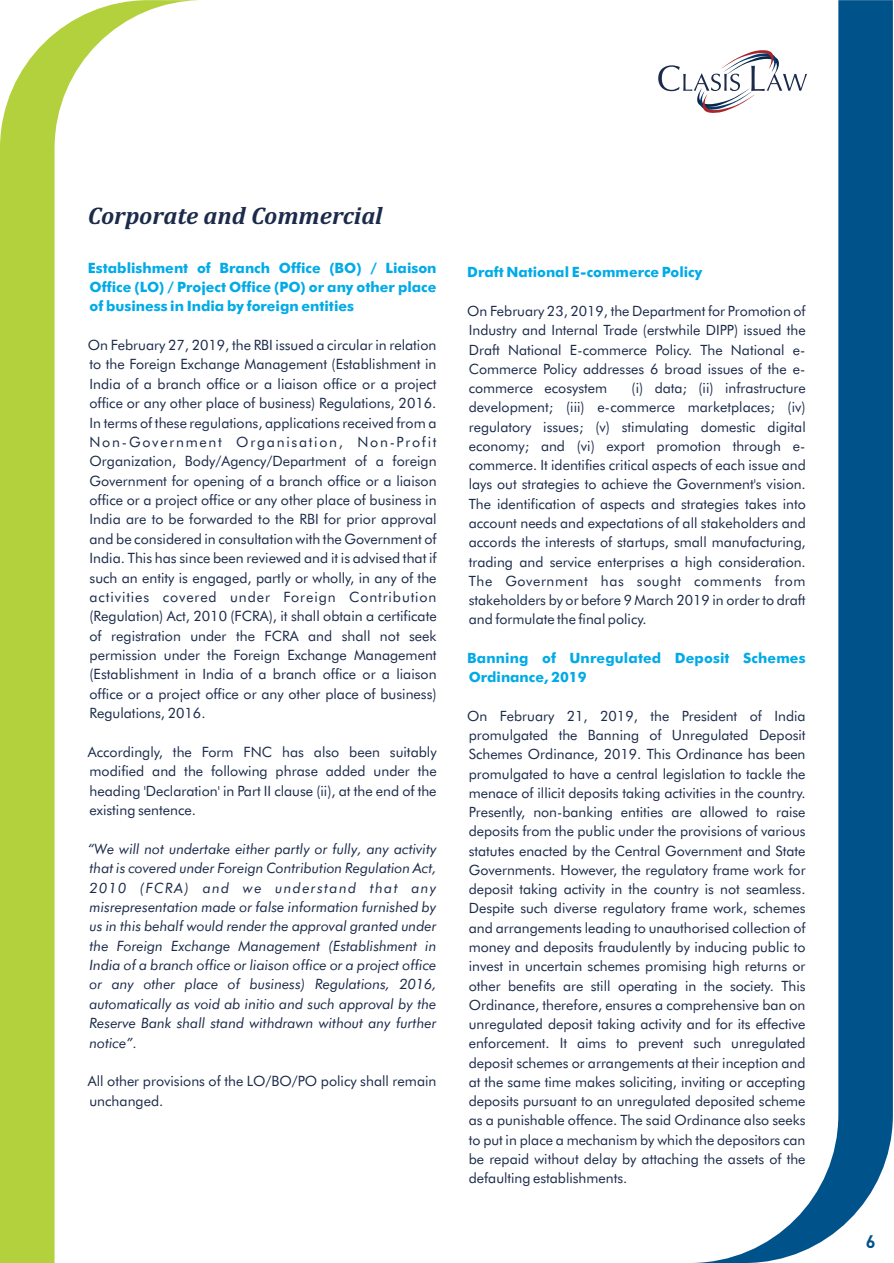
<style>
.page{position:relative;width:894px;height:1263px;background:#fff}
.page>*{position:absolute;margin:0;border:0;box-sizing:border-box;transform-origin:0 0}
.t1{font:italic 700 24.45px "Cambria";color:#1c2b4a}
.t2{font:700 18px "DIN";color:#00528a}
.t3{font:14.25px/19.4px "Futura Bk BT";color:#1c2b4a;text-align:justify}
.t4{font:italic 14.25px/19.4px "Futura Bk BT";color:#1c2b4a;text-align:justify}
.t5{font:700 14.25px/19.4px "Futura Md BT";color:#00abe8;text-align:justify}
.t6{font:14.1px/19.2px "Futura Bk BT";color:#1c2b4a;text-align:justify}
.t7{font:700 14.1px/19.4px "Futura Md BT";color:#00abe8}
</style>
<div class="page">
<svg style="left:0;top:0;width:198px;height:1263px"></svg>
<svg style="left:694px;top:0;width:199px;height:1263px"></svg>
<svg style="left:658px;top:44px;width:149px;height:75px"></svg>
<h1 class="t1" style="left:88px;top:205px;width:296px">Corporate and Commercial</h1>
<p class="t5" style="left:88px;top:259px;width:350px">Establishment of Branch Office (BO) / Liaison Office (LO) / Project Office (PO) or any other place of business in India by foreign entities</p>
<p class="t3" style="left:88px;top:337px;width:350px">On February 27, 2019, the RBI issued a circular in relation to the Foreign Exchange Management (Establishment in India of a branch office or a liaison office or a project office or any other place of business) Regulations, 2016.<br>In terms of these regulations, applications received from a Non-Government Organisation, Non-Profit Organization, Body/Agency/Department of a foreign Government for opening of a branch office or a liaison office or a project office or any other place of business in India are to be forwarded to the RBI for prior approval and be considered in consultation with the Government of India. This has since been reviewed and it is advised that if such an entity is engaged, partly or wholly, in any of the activities covered under Foreign Contribution (Regulation) Act, 2010 (FCRA), it shall obtain a certificate of registration under the FCRA and shall not seek permission under the Foreign Exchange Management (Establishment in India of a branch office or a liaison office or a project office or any other place of business)<br>Regulations, 2016.</p>
<p class="t3" style="left:88px;top:744px;width:350px">Accordingly, the Form FNC has also been suitably modified and the following phrase added under the heading 'Declaration' in Part II clause (ii), at the end of the existing sentence.</p>
<p class="t4" style="left:88px;top:840px;width:350px">“We will not undertake either partly or fully, any activity that is covered under Foreign Contribution Regulation Act, 2010 (FCRA) and we understand that any misrepresentation made or false information furnished by us in this behalf would render the approval granted under the Foreign Exchange Management (Establishment in India of a branch office or liaison office or a project office or any other place of business) Regulations, 2016, automatically as void ab initio and such approval by the Reserve Bank shall stand withdrawn without any further notice”.</p>
<p class="t3" style="left:88px;top:1073px;width:350px">All other provisions of the LO/BO/PO policy shall remain unchanged.</p>
<p class="t7" style="left:467px;top:264px;width:237px">Draft National E-commerce Policy</p>
<p class="t6" style="left:467px;top:303px;width:340px">On February 23, 2019, the Department for Promotion of Industry and Internal Trade (erstwhile DIPP) issued the Draft National E-commerce Policy. The National e-Commerce Policy addresses 6 broad issues of the e&shy;commerce ecosystem</p>
<p class="t6" style="left:469px;top:380px;width:339px;text-indent:163px">(i) data; (ii) infrastructure development; (iii) e-commerce marketplaces; (iv) regulatory issues; (v) stimulating domestic digital economy; and (vi) export promotion through e&shy;commerce. It identifies critical aspects of each issue and lays out strategies to achieve the Government's vision.<br>The identification of aspects and strategies takes into account needs and expectations of all stakeholders and accords the interests of startups, small manufacturing, trading and service enterprises a high consideration.<br>The Government has sought comments from stakeholders by or before 9 March 2019 in order to draft and formulate the final policy.</p>
<p class="t7" style="left:467px;top:650px;width:340px">Banning of Unregulated Deposit Schemes<br>Ordinance, 2019</p>
<p class="t6" style="left:467px;top:708px;width:340px">On February 21, 2019, the President of India promulgated the Banning of Unregulated Deposit Schemes Ordinance, 2019. This Ordinance has been promulgated to have a central legislation to tackle the menace of illicit deposits taking activities in the country.<br>Presently, non-banking entities are allowed to raise deposits from the public under the provisions of various statutes enacted by the Central Government and State Governments. However, the regulatory frame work for deposit taking activity in the country is not seamless.<br>Despite such diverse regulatory frame work, schemes and arrangements leading to unauthorised collection of money and deposits fraudulently by inducing public to invest in uncertain schemes promising high returns or other benefits are still operating in the society. This Ordinance, therefore, ensures a comprehensive ban on unregulated deposit taking activity and for its effective enforcement. It aims to prevent such unregulated deposit schemes or arrangements at their inception and at the same time makes soliciting, inviting or accepting deposits pursuant to an unregulated deposited scheme as a punishable offence. The said Ordinance also seeks to put in place a mechanism by which the depositors can be repaid without delay by attaching the assets of the defaulting establishments.</p>
<p class="t2" style="left:866px;top:1235px;width:11px">6</p>
</div>
